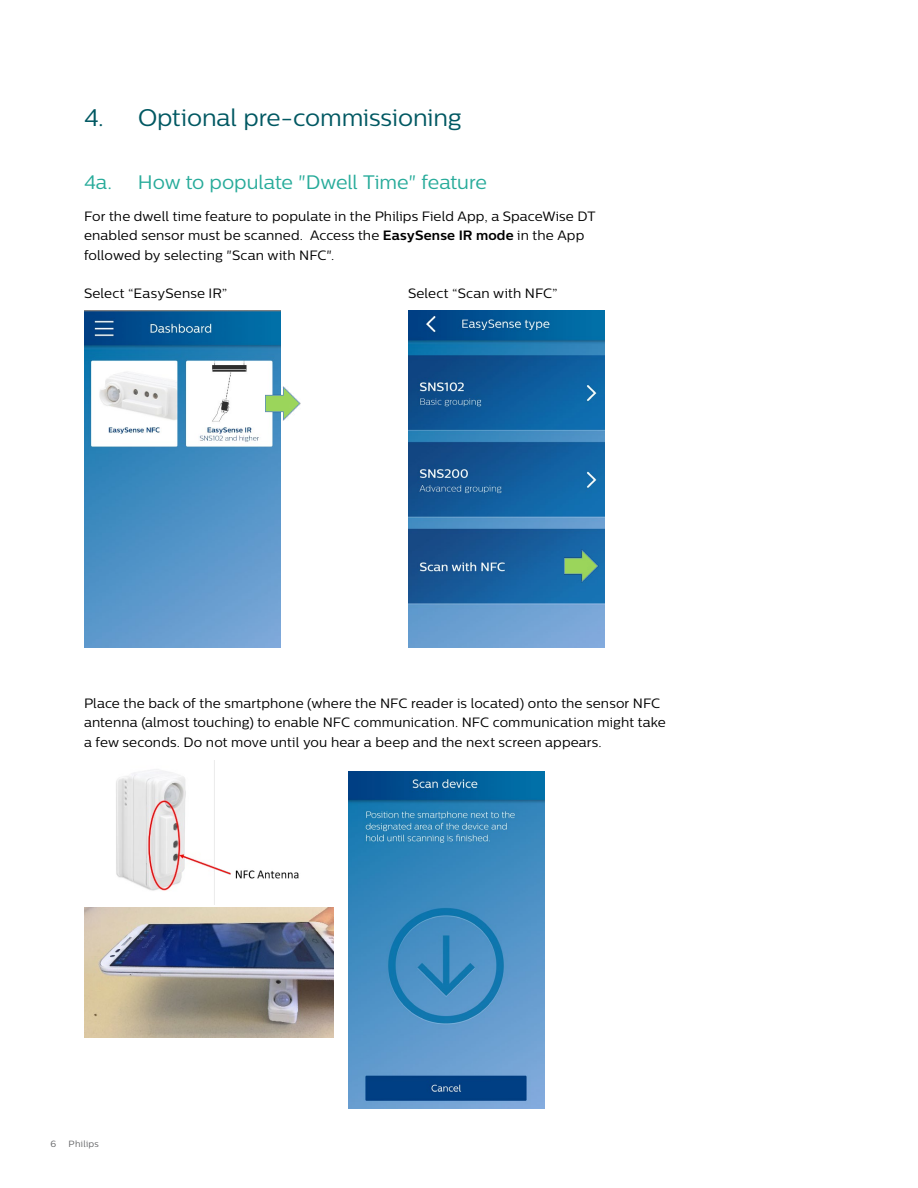
<style>
.page{position:relative;width:918px;height:1188px;background:#fff}
.page>*{position:absolute;margin:0;border:0;box-sizing:border-box;transform-origin:0 0}
.t1{font:24px "Centrale Sans";letter-spacing:-.005em;color:#005862}
.t2{font:19.5px "Centrale Sans";letter-spacing:-.005em;color:#27ab9a}
.t3{font:13.5px/19.5px "Centrale Sans";letter-spacing:.01em;color:#000}
.t4{font:9px "Centrale Sans";letter-spacing:.03em;color:#636466}
.s1{font-weight:700}
</style>
<div class="page">
<img style="left:116px;top:760px;width:183px;height:144px">
<img style="left:84px;top:908px;width:249px;height:130px">
<img style="left:348px;top:771px;width:196px;height:337px">
<img style="left:84px;top:310px;width:196px;height:338px">
<img style="left:408px;top:310px;width:196px;height:338px">
<img style="left:266px;top:386px;width:34px;height:34px">
<img style="left:564px;top:549px;width:35px;height:34px">
<h1 class="t1" style="left:84px;top:104px;width:379px">4. Optional pre-commissioning</h1>
<h2 class="t2" style="left:84px;top:171px;width:405px">4a. How to populate "Dwell Time" feature</h2>
<p class="t3" style="left:84px;top:206px;width:513px">For the dwell time feature to populate in the Philips Field App, a SpaceWise DT enabled sensor must be scanned. Access the <span class="s1">EasySense IR mode</span> in the App followed by selecting "Scan with NFC".</p>
<p class="t3" style="left:84px;top:283px;width:145px">Select “EasySense IR”</p>
<p class="t3" style="left:408px;top:283px;width:151px">Select “Scan with NFC”</p>
<p class="t3" style="left:84px;top:693px;width:583px">Place the back of the smartphone (where the NFC reader is located) onto the sensor NFC antenna (almost touching) to enable NFC communication. NFC communication might take a few seconds. Do not move until you hear a beep and the next screen appears.</p>
<p class="t4" style="left:51px;top:1138px;width:7px">6</p>
<p class="t4" style="left:69px;top:1138px;width:32px">Philips</p>
</div>
